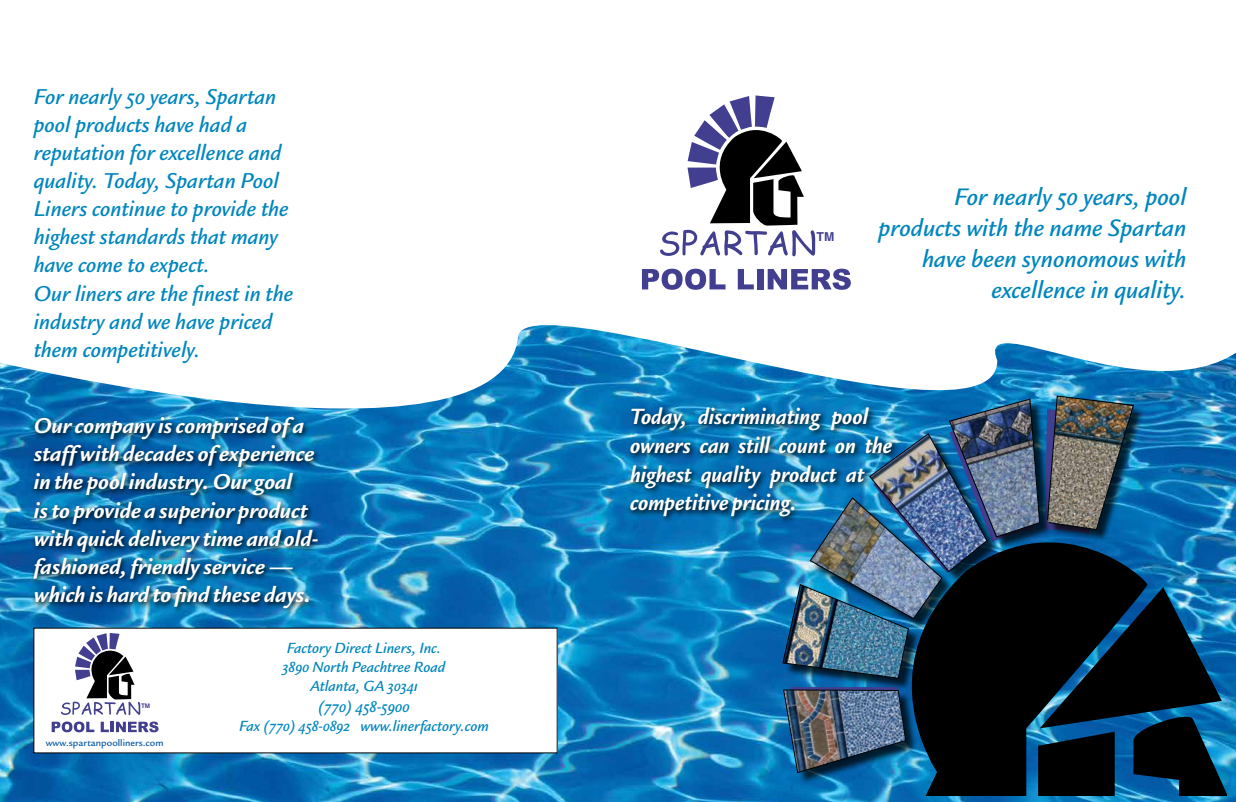
<style>
.page{position:relative;width:1236px;height:802px;background:#fff}
.page>*{position:absolute;margin:0;border:0;box-sizing:border-box;transform-origin:0 0}
.t1{font:26px/31.2px "Legacy San ITC Medi Ital OS";color:#0086be;text-align:right}
.t2{font:italic 700 24px/28.8px "Legacy San ITC";color:#fff;scale:.92 1}
.t3{font:23.4px/28.1px "Legacy San ITC Medi Ital OS";color:#0086be}
.t4{font:italic 700 23.4px/28.1px "Legacy San ITC";color:#fff}
.t5{font:17px "Legacy San ITC Medi Ital OS";color:#0086be}
.t6{font:16px/19.2px "Legacy San ITC Medi Ital OS";color:#0086be;text-align:center}
.t7{font:700 12.3px "Helvetica";color:#423f90}
.t8{font:500 10px "Legacy San ITC";color:#0054a4}
.t9{font:700 6.3px "Helvetica";color:#423f90}
</style>
<div class="page">
<img style="left:0;top:325px;width:1235px;height:476px">
<svg style="left:642px;top:268px;width:83px;height:22px"></svg>
<svg style="left:737px;top:269px;width:16px;height:20px"></svg>
<div style="left:757px;top:269px;width:6px;height:20px;background:#423f90"></div>
<svg style="left:767px;top:268px;width:83px;height:22px"></svg>
<svg style="left:660px;top:95px;width:155px;height:161px"></svg>
<img style="left:782px;top:395px;width:444px;height:400px">
<div style="left:627px;top:404px;width:272px;height:120px;background:#000;opacity:.95"></div>
<div style="left:34px;top:628px;width:523px;height:124px;background:#fff"></div>
<div style="left:30px;top:414px;width:295px;height:201px;background:#000;opacity:.95"></div>
<svg style="left:52px;top:721px;width:42px;height:11px"></svg>
<svg style="left:101px;top:721px;width:8px;height:11px"></svg>
<hr style="left:110px;top:721px;width:4px;height:11px;background:#423f90">
<svg style="left:116px;top:721px;width:42px;height:11px"></svg>
<svg style="left:61px;top:633px;width:79px;height:82px"></svg>
<p class="t3" style="left:34px;top:83px;width:261px">For nearly 50 years, Spartan pool products have had a reputation for excellence and quality. Today, Spartan Pool<br>Liners continue to provide the highest standards that many have come to expect.<br>Our liners are the finest in the industry and we have priced them competitively.</p>
<p class="t4" style="left:34px;top:412px;width:286px">Our company is comprised of a staff with decades of experience in the pool industry. Our goal<br>is to provide a superior product with quick delivery time and old&shy;fashioned, friendly service — which is hard to find these days.</p>
<p class="t9" style="left:141px;top:699px;width:11px">TM</p>
<p class="t8" style="left:46px;top:736px;width:119px">www.spartanpoolliners.com</p>
<p class="t6" style="left:282px;top:638px;width:164px">Factory Direct Liners, Inc.<br>3890 North Peachtree Road<br>Atlanta, GA 30341</p>
<p class="t5" style="left:318px;top:696px;width:93px">(770) 458-5900</p>
<p class="t6" style="left:239px;top:716px;width:251px">Fax (770) 458-0892 www.linerfactory.com</p>
<p class="t7" style="left:816px;top:226px;width:19px">TM</p>
<p class="t1" style="left:878px;top:181px;width:309px">For nearly 50 years, pool products with the name Spartan have been synonomous with excellence in quality.</p>
<p class="t2" style="left:630px;top:402px;width:286px">Today, discriminating pool owners can still count on the highest quality product at competitive pricing.</p>
</div>
